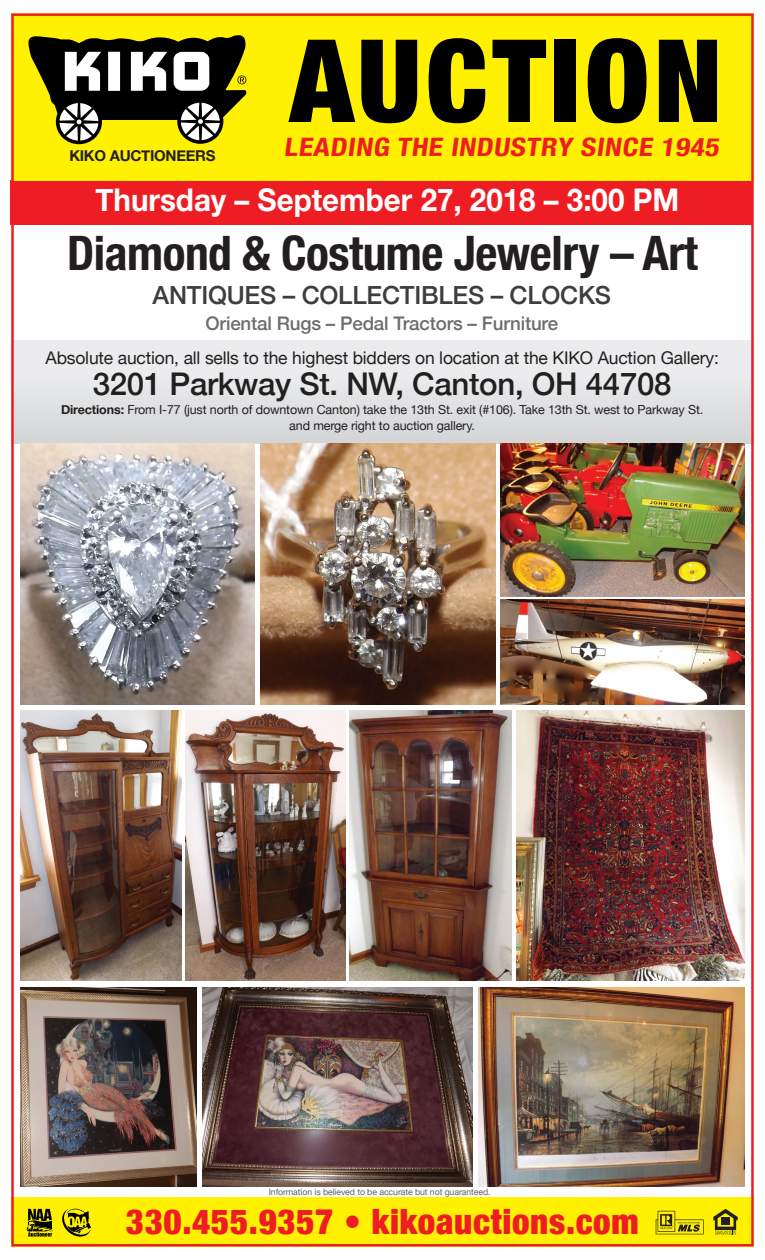
<style>
.page{position:relative;width:765px;height:1260px;background:#fff}
.page>*{position:absolute;margin:0;border:0;box-sizing:border-box;transform-origin:0 0}
.t1{font:900 condensed 115.12px "Helvetica Neue";letter-spacing:.04em;color:#000}
.t2{font:700 condensed 47.5px "Helvetica Neue";letter-spacing:-.01em;color:#231f20}
.t3{font:900 condensed 34.88px "Helvetica Neue";letter-spacing:.02em;color:#ee1d23}
.t4{font:700 31.25px "Helvetica Neue";color:#fff;scale:.95 1}
.t5{font:500 31.25px "Helvetica Neue";letter-spacing:-.01em;color:#231f20}
.t6{font:700 condensed 25.38px "Helvetica Neue";color:#ee1d23;scale:1.16 1}
.t7{font:500 25px "Helvetica Neue";letter-spacing:-.01em;color:#3e3e3f}
.t8{font:500 18.75px "Helvetica Neue";letter-spacing:-.01em;color:#6c6d70}
.t9{font:17.5px "Helvetica Neue";letter-spacing:-.01em;color:#231f20}
.t10{font:700 15px "Helvetica Neue";letter-spacing:-.02em;color:#231f20}
.t11{font:12.5px/16.2px "Helvetica Neue";letter-spacing:-.01em;color:#231f20;text-align:center}
.t12{font:8.75px "Helvetica Neue";letter-spacing:-.01em;color:#636366}
.s1{font-weight:700}
</style>
<div class="page">
<img style="left:11px;top:13px;width:743px;height:1233px">
<svg style="left:26px;top:1209px;width:26px;height:28px"></svg>
<svg style="left:26px;top:33px;width:221px;height:111px"></svg>
<svg style="left:62px;top:1209px;width:29px;height:28px"></svg>
<p class="t10" style="left:69px;top:144px;width:148px">KIKO AUCTIONEERS</p>
<p class="t1" style="left:290px;top:-14px;width:434px">AUCTION</p>
<p class="t6" style="left:284px;top:126px;width:381px">LEADING THE INDUSTRY SINCE 1945</p>
<p class="t4" style="left:95px;top:175px;width:616px">Thursday – September 27, 2018 – 3:00 PM</p>
<p class="t2" style="left:67px;top:214px;width:632px">Diamond &amp; Costume Jewelry – Art</p>
<p class="t8" style="left:206px;top:308px;width:354px">Oriental Rugs – Pedal Tractors – Furniture</p>
<p class="t7" style="left:153px;top:275px;width:460px">ANTIQUES – COLLECTIBLES – CLOCKS</p>
<p class="t9" style="left:46px;top:345px;width:675px">Absolute auction, all sells to the highest bidders on location at the KIKO Auction Gallery:</p>
<p class="t5" style="left:93px;top:359px;width:580px">3201 Parkway St. NW, Canton, OH 44708</p>
<p class="t11" style="left:61px;top:402px;width:644px"><span class="s1">Directions:</span> From I-77 (just north of downtown Canton) take the 13th St. exit (#106). Take 13th St. west to Parkway St. and merge right to auction gallery.</p>
<p class="t12" style="left:269px;top:1185px;width:223px">Information is believed to be accurate but not guaranteed.</p>
<p class="t3" style="left:126px;top:1193px;width:514px">330.455.9357 • kikoauctions.com</p>
</div>
